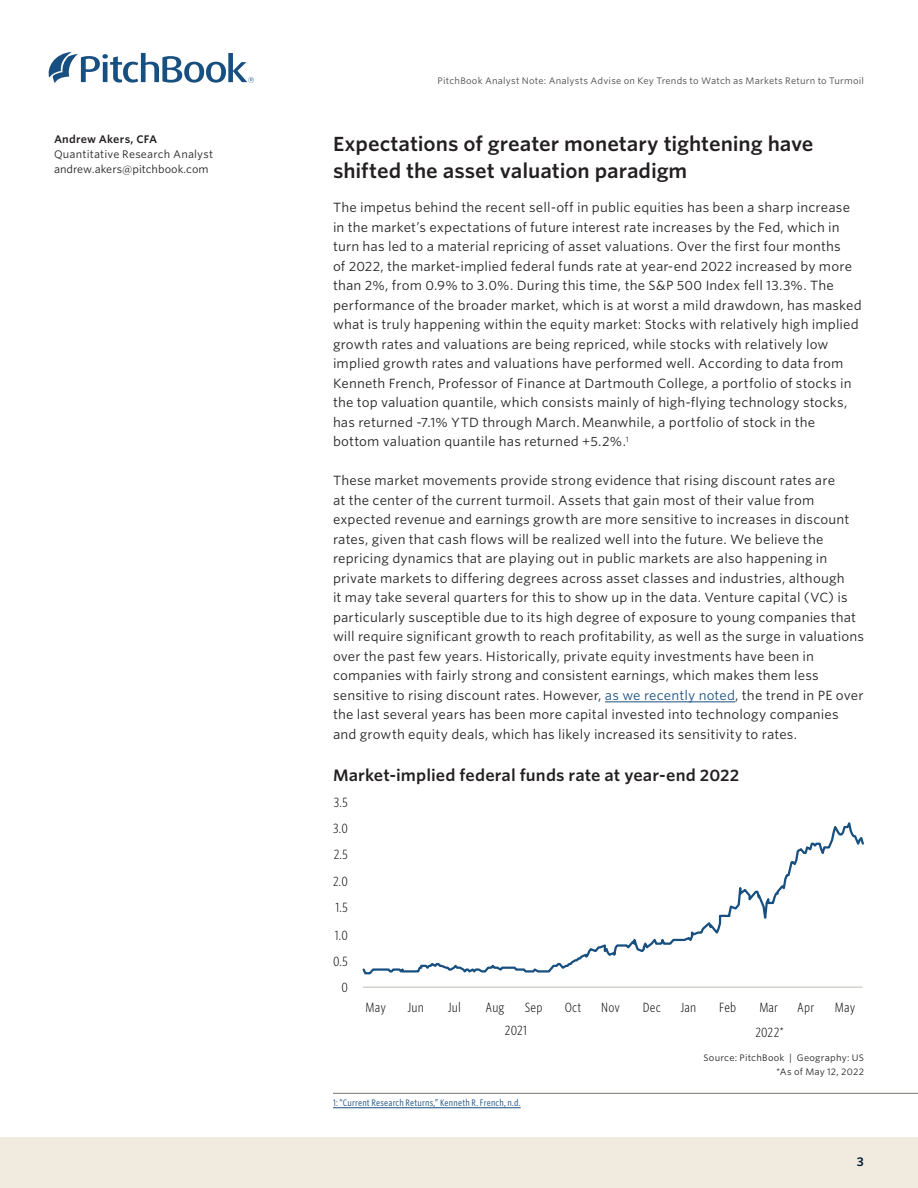
<style>
.page{position:relative;width:918px;height:1188px;background:#fff}
.page>*{position:absolute;margin:0;border:0;box-sizing:border-box;transform-origin:0 0}
.AN_Section_title{font:600 19.5px/27px "Whitney S Sm";letter-spacing:-.005em;color:#231f20}
.AN_Chart_table_title{font:600 15.75px "Whitney S Sm";letter-spacing:.005em;color:#231f20}
.AN_Body_copy{font:12.75px/19.5px "Whitney S Sm";letter-spacing:.01em;color:#231f20}
.t1{font:300 12.75px "Whitney Cond S Sm";letter-spacing:.01em;color:#040503}
.t2{font:600 12px "Whitney S Sm";color:#051c38}
.t3{font:10.5px/15px "Whitney S Sm";letter-spacing:.01em;color:#231f20}
.t4{font:9px "Whitney S Sm";letter-spacing:.02em;color:#484643}
.AN_Footnote{font:9px "Whitney Cond S Sm";letter-spacing:.02em;color:#1d5080}
.AN_Source_tag{font:9px "Whitney S Sm";letter-spacing:.025em;color:#231f20}
.s1{font-weight:600}
.s2{color:#1d5080}
</style>
<div class="page">
<svg style="left:49px;top:52px;width:205px;height:31px"></svg>
<div style="left:0;top:1137px;width:918px;height:51px;background:#f0ebde"></div>
<hr style="left:605px;top:702px;width:130px;height:1px;background:#1d5080">
<hr style="left:363px;top:987px;width:499px;height:1px;background:#bfbbb2">
<svg style="left:362px;top:822px;width:502px;height:153px"></svg>
<hr style="left:333px;top:1093px;width:585px;height:1px;background:#78766f">
<hr style="left:333px;top:1107px;width:188px;height:1px;background:#1d5080">
<p class="t3" style="left:54px;top:132px;width:161px"><span class="s1">Andrew Akers, CFA<br></span>Quantitative Research Analyst andrew.akers@pitchbook.com</p>
<p class="t4" style="left:438px;top:75px;width:428px">PitchBook Analyst Note: Analysts Advise on Key Trends to Watch as Markets Return to Turmoil</p>
<p class="AN_Section_title" style="left:333px;top:130px;width:482px">Expectations of greater monetary tightening have shifted the asset valuation paradigm</p>
<p class="AN_Body_copy" style="left:333px;top:197px;width:530px">The impetus behind the recent sell-off in public equities has been a sharp increase in the market’s expectations of future interest rate increases by the Fed, which in turn has led to a material repricing of asset valuations. Over the first four months<br>of 2022, the market-implied federal funds rate at year-end 2022 increased by more than 2%, from 0.9% to 3.0%. During this time, the S&amp;P 500 Index fell 13.3%. The performance of the broader market, which is at worst a mild drawdown, has masked what is truly happening within the equity market: Stocks with relatively high implied growth rates and valuations are being repriced, while stocks with relatively low implied growth rates and valuations have performed well. According to data from Kenneth French, Professor of Finance at Dartmouth College, a portfolio of stocks in the top valuation quantile, which consists mainly of high-flying technology stocks, has returned -7.1% YTD through March.Meanwhile, a portfolio of stock in the bottom valuation quantile has returned +5.2%.<sup>1</sup></p>
<p class="AN_Body_copy" style="left:333px;top:470px;width:532px">These market movements provide strong evidence that rising discount rates are<br>at the center of the current turmoil. Assets that gain most of their value from expected revenue and earnings growth are more sensitive to increases in discount rates, given that cash flows will be realized well into the future. We believe the repricing dynamics that are playing out in public markets are also happening in private markets to differing degrees across asset classes and industries, although<br>it may take several quarters for this to show up in the data. Venture capital (VC) is particularly susceptible due to its high degree of exposure to young companies that will require significant growth to reach profitability, as well as the surge in valuations over the past few years. Historically, private equity investments have been in companies with fairly strong and consistent earnings, which makes them less sensitive to rising discount rates. However, <span class="s2">as we recently noted</span>, the trend in PE over the last several years has been more capital invested into technology companies and growth equity deals, which has likely increased its sensitivity to rates.</p>
<p class="AN_Chart_table_title" style="left:333px;top:764px;width:408px">Market-implied federal funds rate at year-end 2022</p>
<p class="t1" style="left:334px;top:794px;width:16px">3.5</p>
<p class="t1" style="left:333px;top:820px;width:16px">3.0</p>
<p class="t1" style="left:334px;top:846px;width:16px">2.5</p>
<p class="t1" style="left:333px;top:873px;width:16px">2.0</p>
<p class="t1" style="left:335px;top:899px;width:14px">1.5</p>
<p class="t1" style="left:335px;top:927px;width:15px">1.0</p>
<p class="t1" style="left:333px;top:953px;width:16px">0.5</p>
<p class="t1" style="left:341px;top:979px;width:8px">0</p>
<p class="t1" style="left:366px;top:1000px;width:22px">May</p>
<p class="t1" style="left:407px;top:1000px;width:18px">Jun</p>
<p class="t1" style="left:448px;top:1000px;width:15px">Jul</p>
<p class="t1" style="left:486px;top:1000px;width:20px">Aug</p>
<p class="t1" style="left:525px;top:1000px;width:19px">Sep</p>
<p class="t1" style="left:565px;top:1000px;width:18px">Oct</p>
<p class="t1" style="left:601px;top:1000px;width:20px">Nov</p>
<p class="t1" style="left:643px;top:1000px;width:20px">Dec</p>
<p class="t1" style="left:680px;top:1000px;width:17px">Jan</p>
<p class="t1" style="left:719px;top:1000px;width:19px">Feb</p>
<p class="t1" style="left:759px;top:1000px;width:20px">Mar</p>
<p class="t1" style="left:797px;top:1000px;width:18px">Apr</p>
<p class="t1" style="left:835px;top:1000px;width:22px">May</p>
<p class="t1" style="left:505px;top:1022px;width:24px">2021</p>
<p class="t1" style="left:755px;top:1024px;width:30px">2022*</p>
<p class="AN_Source_tag" style="left:703px;top:1052px;width:162px">Source: PitchBook | Geography: US</p>
<p class="AN_Source_tag" style="left:776px;top:1065px;width:89px">*As of May 12, 2022</p>
<p class="AN_Footnote" style="left:333px;top:1096px;width:189px">1: “Current Research Returns,” Kenneth R. French, n.d.</p>
<p class="t2" style="left:857px;top:1153px;width:9px">3</p>
</div>
